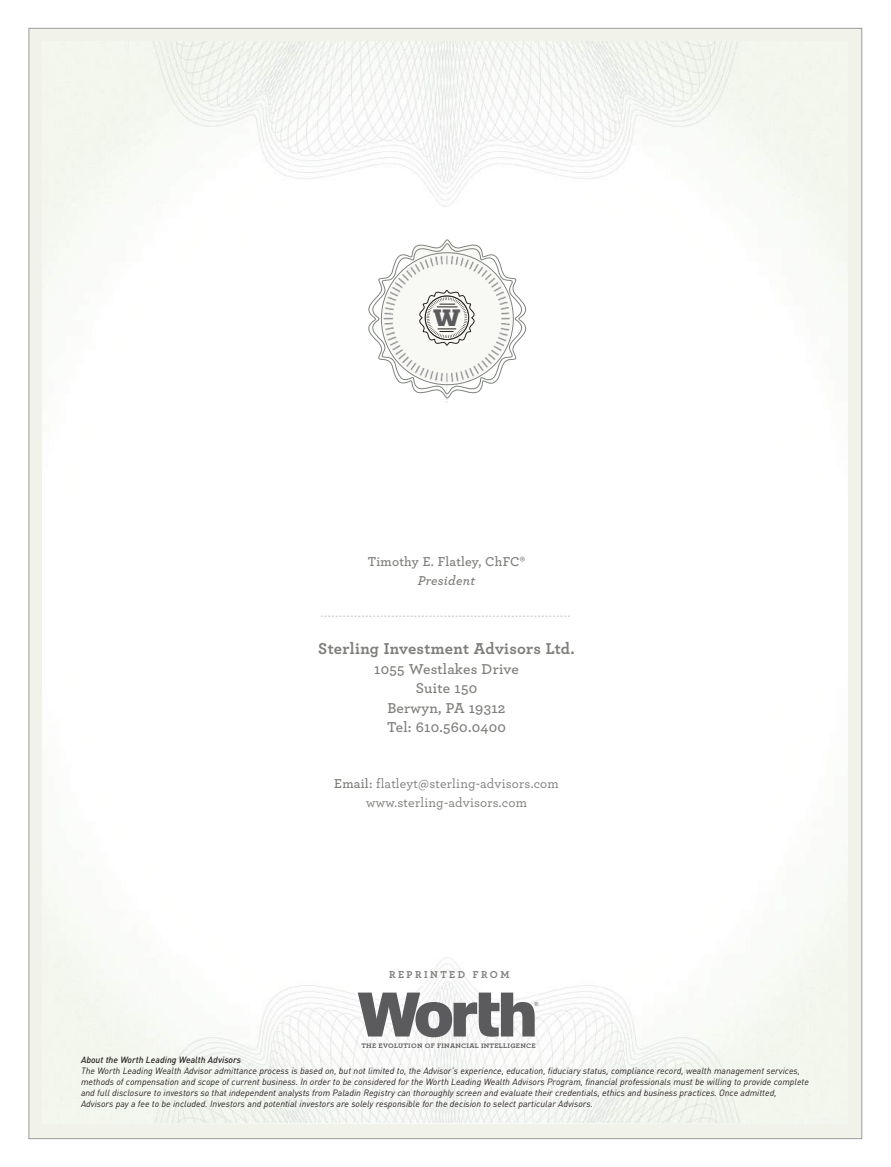
<style>
.page{position:relative;width:891px;height:1167px;background:#fff}
.page>*{position:absolute;margin:0;border:0;box-sizing:border-box;transform-origin:0 0}
.t1{font:900 24.15px "PF Agora Slab Pro";color:#5b5a5c}
.t2{font:700 16.5px "Archer";letter-spacing:.015em;color:#7e7f7b}
.t3{font:600 15px/19.5px "Archer";letter-spacing:.015em;color:#7e7f7b;text-align:center}
.t4{font:500 13.5px/19.5px "Archer";letter-spacing:.015em;color:#7e7f7b;text-align:center}
.t5{font:600 13.5px "Archer";letter-spacing:.01em;color:#7e7f7b}
.t6{font:italic 600 13.5px "Archer";letter-spacing:.015em;color:#7e7f7b}
.t7{font:700 10.5px "Archer";letter-spacing:.235em;color:#7e7f7b}
.t8{font:italic 9px/10.8px "DIN";color:#241f1f}
.t9{font:italic 500 9px "DIN";color:#241f1f}
.t10{font:700 6.75px "Archer";letter-spacing:.035em;color:#5b5a5c;scale:1.09 1}
.t11{font:5.7px "Helvetica";color:#5b5a5c}
.s1{font-weight:600}
</style>
<div class="page">
<div style="left:29px;top:28px;width:833px;height:1110px;background:#f1f3ea"></div>
<div style="left:42px;top:206px;width:805px;height:751px;background:#fff"></div>
<img style="left:99px;top:42px;width:692px;height:164px">
<img style="left:100px;top:957px;width:703px;height:165px">
<svg style="left:358px;top:992px;width:177px;height:45px"></svg>
<svg style="left:369px;top:238px;width:157px;height:160px"></svg>
<img style="left:321px;top:616px;width:249px;height:1px">
<h1 class="t1" style="left:433px;top:308px;width:29px">W</h1>
<h3 class="t5" style="left:368px;top:557px;width:159px">Timothy E. Flatley, ChFC®</h3>
<h3 class="t6" style="left:418px;top:576px;width:59px">President</h3>
<h2 class="t2" style="left:318px;top:643px;width:258px">Sterling Investment Advisors Ltd.</h2>
<h3 class="t3" style="left:374px;top:660px;width:146px">1055 Westlakes Drive<br>Suite 150<br>Berwyn, PA 19312<br>Tel: 610.560.0400</h3>
<h3 class="t4" style="left:334px;top:774px;width:226px"><span class="s1">Email:</span> flatleyt@sterling-advisors.com www.sterling-advisors.com</h3>
<p class="t7" style="left:389px;top:970px;width:122px">REPRINTED FROM</p>
<p class="t11" style="left:534px;top:1001px;width:6px">®</p>
<p class="t10" style="left:361px;top:1043px;width:161px">THE EVOLUTION OF FINANCIAL INTELLIGENCE</p>
<p class="t9" style="left:81px;top:1056px;width:162px">About the Worth Leading Wealth Advisors</p>
<p class="t8" style="left:81px;top:1066px;width:729px">The Worth Leading Wealth Advisor admittance process is based on, but not limited to, the Advisor’s experience, education, fiduciary status, compliance record, wealth management services, methods of compensation and scope of current business. In order to be considered for the Worth Leading Wealth Advisors Program, financial professionals must be willing to provide complete and full disclosure to investors so that independent analysts from Paladin Registry can thoroughly screen and evaluate their credentials, ethics and business practices. Once admitted, Advisors pay a fee to be included. Investors and potential investors are solely responsible for the decision to select particular Advisors.</p>
</div>
